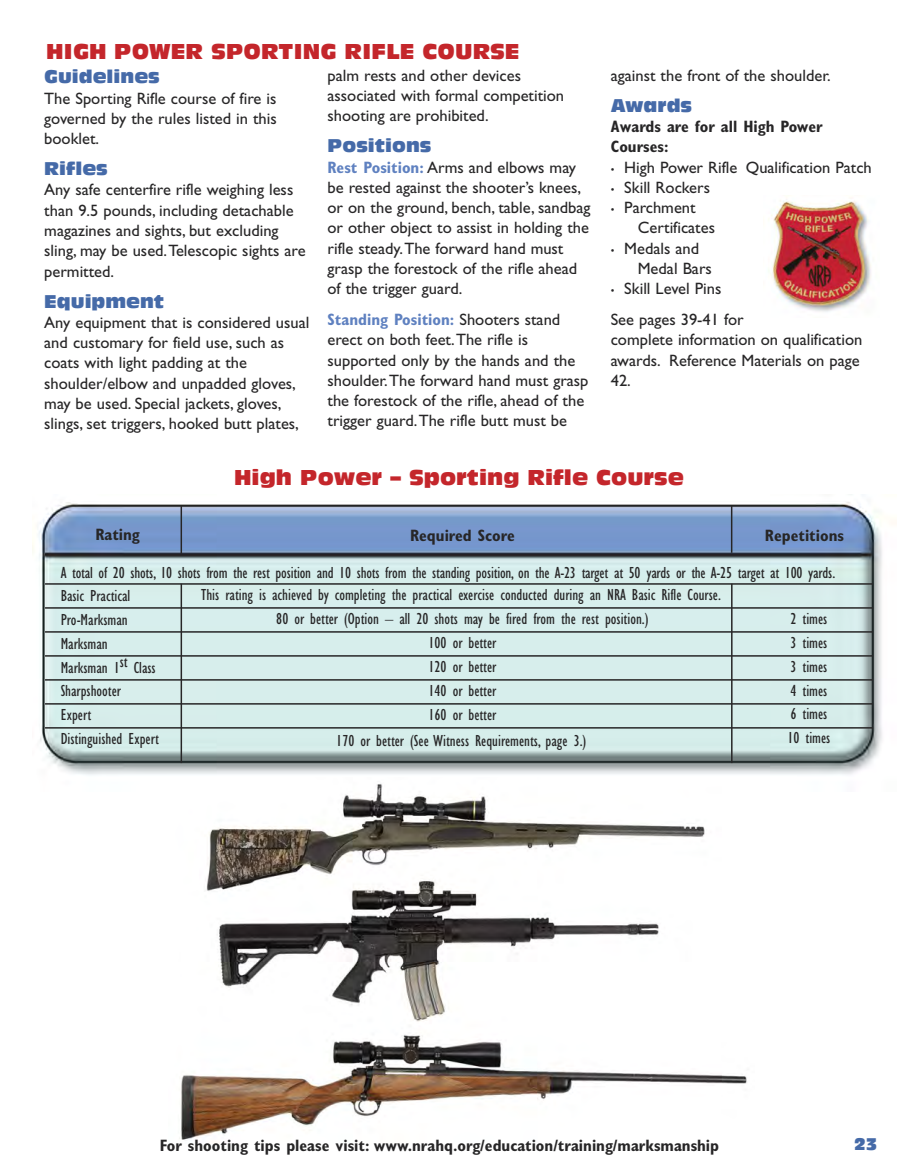
<style>
.page{position:relative;width:918px;height:1175px;background:#fff}
.page>*{position:absolute;margin:0;border:0;box-sizing:border-box;transform-origin:0 0}
.t1{font:21px "Antique Olive Std Compact";color:#c4262b}
.t2{font:18px "Antique Olive Std Compact";color:#456aa8}
.t3{font:16.5px/20.2px "Gill Sans Std";color:#272627}
.t4{font:condensed 16.5px/23.9px "Gill Sans Std";color:#272627}
.t5{font:700 condensed 16.5px/20.2px "Gill Sans Std";color:#272627}
.t6{font:16.5px "Antique Olive Std Compact";color:#456aa8}
.s1{font-weight:700;font-stretch:condensed;color:#5f81c0}
.s2{font-family:"Gill Sans";font-size:10.5px}
</style>
<div class="page">
<img style="left:32px;top:494px;width:850px;height:281px">
<hr style="left:45px;top:583px;width:828px;height:1px;background:#272627">
<hr style="left:45px;top:607px;width:828px;height:1px;background:#272627">
<hr style="left:45px;top:631px;width:828px;height:1px;background:#272627">
<hr style="left:45px;top:655px;width:828px;height:1px;background:#272627">
<hr style="left:45px;top:679px;width:828px;height:1px;background:#272627">
<hr style="left:45px;top:703px;width:828px;height:1px;background:#272627">
<hr style="left:45px;top:727px;width:828px;height:1px;background:#272627">
<hr style="left:731px;top:583px;width:2px;height:180px;background:#272627">
<hr style="left:731px;top:506px;width:1px;height:47px;background:#272627">
<hr style="left:181px;top:506px;width:1px;height:48px;background:#272627">
<hr style="left:181px;top:583px;width:1px;height:180px;background:#272627">
<img style="left:768px;top:200px;width:103px;height:112px">
<img style="left:179px;top:783px;width:568px;height:357px">
<p class="t1" style="left:46px;top:44px;width:475px">HIGH POWER SPORTING RIFLE COURSE</p>
<p class="t2" style="left:44px;top:70px;width:117px">Guidelines</p>
<p class="t3" style="left:44px;top:89px;width:234px;text-align:justify">The Sporting Rifle course of fire is governed by the rules listed in this booklet.</p>
<p class="t2" style="left:44px;top:162px;width:65px">Rifles</p>
<p class="t3" style="left:44px;top:181px;width:263px">Any safe centerfire rifle weighing less than 9.5 pounds, including detachable magazines and sights, but excluding sling, may be used.Telescopic sights are permitted.</p>
<p class="t2" style="left:44px;top:294px;width:122px">Equipment</p>
<p class="t3" style="left:44px;top:314px;width:267px">Any equipment that is considered usual and customary for field use, such as coats with light padding at the shoulder/elbow and unpadded gloves, may be used. Special jackets, gloves, slings, set triggers, hooked butt plates,</p>
<p class="t3" style="left:328px;top:67px;width:238px">palm rests and other devices associated with formal competition shooting are prohibited.</p>
<p class="t2" style="left:328px;top:139px;width:105px">Positions</p>
<p class="t3" style="left:328px;top:158px;width:264px"><span class="s1">Rest Position:</span> Arms and elbows may be rested against the shooter’s knees, or on the ground, bench, table, sandbag or other object to assist in holding the rifle steady.The forward hand must grasp the forestock of the rifle ahead of the trigger guard.</p>
<p class="t3" style="left:328px;top:311px;width:263px"><span class="s1">Standing Position:</span> Shooters stand erect on both feet.The rifle is supported only by the hands and the shoulder.The forward hand must grasp the forestock of the rifle, ahead of the trigger guard.The rifle butt must be</p>
<p class="t3" style="left:611px;top:67px;width:222px">against the front of the shoulder.</p>
<p class="t2" style="left:611px;top:98px;width:83px">Awards</p>
<p class="t5" style="left:611px;top:118px;width:213px">Awards are for all High Power<br>Courses:</p>
<p class="t3" style="left:611px;top:158px;width:263px"><span class="s2">•</span> High Power Rifle Qualification Patch</p>
<p class="t3" style="left:611px;top:179px;width:101px"><span class="s2">•</span> Skill Rockers</p>
<p class="t3" style="left:638px;top:199px;width:79px;text-indent:-27px"><span class="s2">•</span> Parchment<br>Certificates</p>
<p class="t3" style="left:638px;top:239px;width:76px;text-indent:-27px"><span class="s2">•</span> Medals and<br>Medal Bars</p>
<p class="t3" style="left:611px;top:274px;width:135px;line-height:31px"><span class="s2">•</span> Skill Level Pins<br>See pages 39-41 for</p>
<p class="t3" style="left:611px;top:331px;width:253px">complete information on qualification awards. Reference Materials on page<br>42.</p>
<p class="t1" style="left:234px;top:469px;width:451px">High Power – Sporting Rifle Course</p>
<p class="t5" style="left:96px;top:525px;width:46px">Rating</p>
<p class="t5" style="left:410px;top:526px;width:106px">Required Score</p>
<p class="t5" style="left:765px;top:526px;width:81px">Repetitions</p>
<p class="t4" style="left:61px;top:562px;width:776px">A total of 20 shots, 10 shots from the rest position and 10 shots from the standing position, on the A-23 target at 50 yards or the A-25 target at 100 yards.</p>
<p class="t4" style="left:201px;top:584px;width:521px">This rating is achieved by completing the practical exercise conducted during an NRA Basic Rifle Course.</p>
<p class="t4" style="left:276px;top:608px;width:374px">80 or better (Option – all 20 shots may be fired from the rest position.)</p>
<p class="t4" style="left:429px;top:632px;width:69px">100 or better</p>
<p class="t4" style="left:429px;top:656px;width:69px">120 or better</p>
<p class="t4" style="left:429px;top:680px;width:69px">140 or better</p>
<p class="t4" style="left:429px;top:703px;width:69px">160 or better</p>
<p class="t4" style="left:336px;top:730px;width:252px">170 or better (See Witness Requirements, page 3.)</p>
<p class="t4" style="left:61px;top:585px;width:100px">Basic Practical<br>Pro-Marksman<br>Marksman<br>Marksman 1st Class<br>Sharpshooter<br>Expert<br>Distinguished Expert</p>
<p class="t4" style="left:788px;top:608px;width:44px">2 times<br>3 times<br>3 times<br>4 times<br>6 times<br>10 times</p>
<p class="t5" style="left:160px;top:1137px;width:561px">For shooting tips please visit: www.nrahq.org/education/training/marksmanship</p>
<p class="t6" style="left:854px;top:1137px;width:25px">23</p>
</div>
